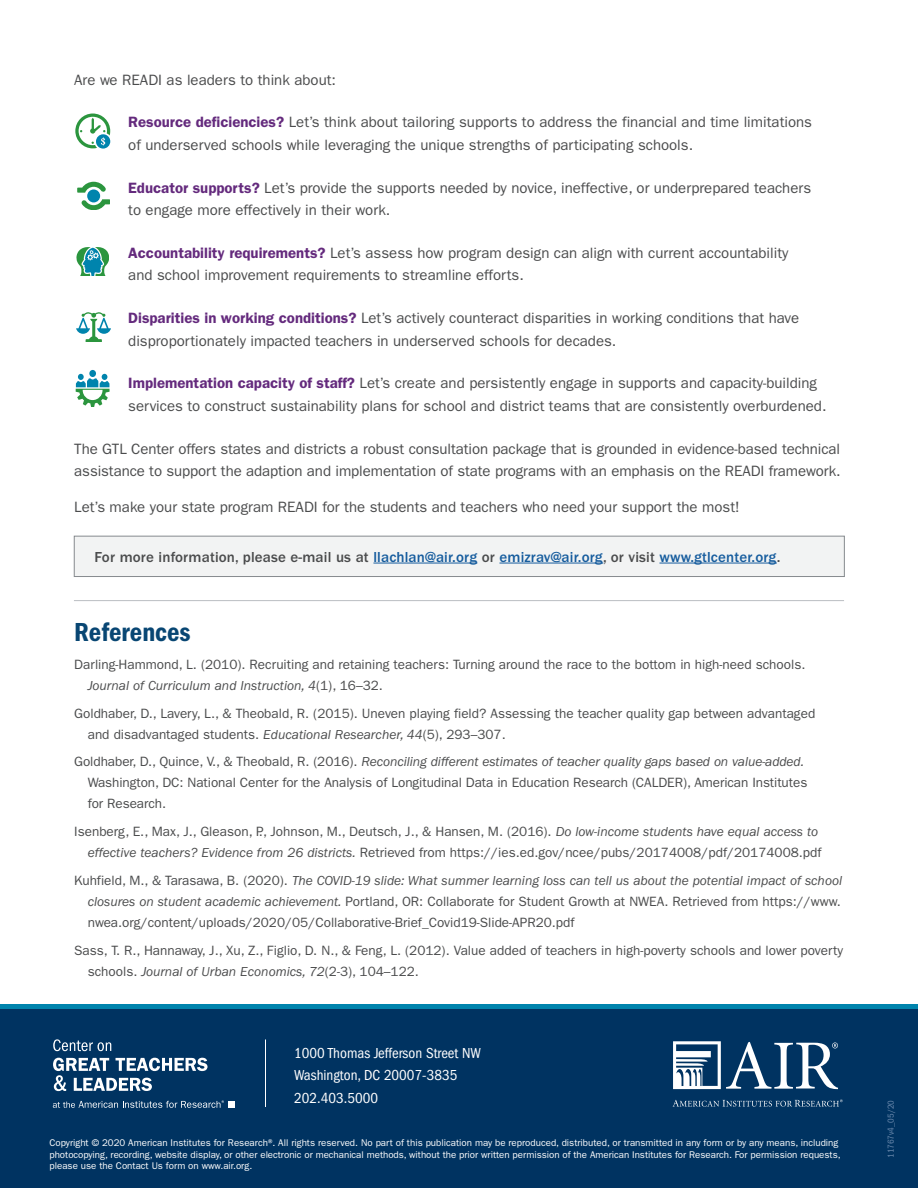
<style>
.page{position:relative;width:918px;height:1188px;background:#fff}
.page>*{position:absolute;margin:0;border:0;box-sizing:border-box;transform-origin:0 0}
.t1{font:27px "ITC Franklin Gothic Std Dm Cd";color:#084673}
.Paragraph{font:15px/22.5px "ITC Franklin Gothic Std";color:#4b4c4d}
.Paragraph-2{font:500 15px "ITC Franklin Gothic Std";letter-spacing:.01em;color:#175d9e}
.Paragraph-3{font:condensed 15px/22.5px "ITC Franklin Gothic Std";color:#fff}
.References{font:13.5px/21px "ITC Franklin Gothic Std";color:#4b4c4d}
.t2{font:9.75px/11.7px "ITC Franklin Gothic Std";color:#fff}
.Paragraph-4{font:condensed 9px "ITC Franklin Gothic Std";color:#6a88ac}
.s1{font-weight:600;color:#642a7d}
.s2{color:#4b4c4d}
.s3{font-style:italic}
</style>
<div class="page">
<svg style="left:0;top:1004px;width:918px;height:6px;background:#0076a0"></svg>
<div style="left:0;top:1010px;width:918px;height:178px;background:#003361"></div>
<hr style="left:265px;top:1040px;width:1px;height:67px;background:#fff">
<svg style="left:53px;top:1039px;width:58px;height:12px"></svg>
<svg style="left:53px;top:1058px;width:155px;height:33px"></svg>
<svg style="left:53px;top:1100px;width:182px;height:8px"></svg>
<svg style="left:673px;top:1041px;width:165px;height:48px"></svg>
<svg style="left:673px;top:1099px;width:170px;height:8px"></svg>
<div style="left:74px;top:536px;width:771px;height:41px;background:#f2f3f3;border:1px solid #868a8e"></div>
<hr style="left:373px;top:563px;width:104px;height:1px;background:#175d9e">
<hr style="left:499px;top:563px;width:104px;height:1px;background:#175d9e">
<hr style="left:659px;top:563px;width:118px;height:1px;background:#175d9e">
<svg style="left:75px;top:114px;width:35px;height:35px"></svg>
<div style="left:87px;top:189px;width:13px;height:13px;background:#0084ad;border-radius:50%"></div>
<svg style="left:77px;top:182px;width:29px;height:11px"></svg>
<svg style="left:81px;top:199px;width:29px;height:11px"></svg>
<svg style="left:76px;top:247px;width:33px;height:29px"></svg>
<svg style="left:76px;top:312px;width:35px;height:30px"></svg>
<div style="left:89px;top:370px;width:7px;height:7px;background:#0084ad;border-radius:50%"></div>
<svg style="left:76px;top:374px;width:34px;height:32px"></svg>
<hr style="left:74px;top:600px;width:770px;height:1px;background:#babdc2">
<p class="Paragraph" style="left:74px;top:68px;width:263px">Are we READI as leaders to think about:</p>
<p class="Paragraph" style="left:128px;top:111px;width:685px"><span class="s1">Resource deficiencies?</span> Let’s think about tailoring supports to address the financial and time limitations of underserved schools while leveraging the unique strengths of participating schools.</p>
<p class="Paragraph" style="left:128px;top:176px;width:685px"><span class="s1">Educator supports?</span> Let’s provide the supports needed by novice, ineffective, or underprepared teachers to engage more effectively in their work.</p>
<p class="Paragraph" style="left:128px;top:242px;width:662px"><span class="s1">Accountability requirements?</span> Let’s assess how program design can align with current accountability and school improvement requirements to streamline efforts.</p>
<p class="Paragraph" style="left:128px;top:307px;width:673px"><span class="s1">Disparities in working conditions?</span> Let’s actively counteract disparities in working conditions that have disproportionately impacted teachers in underserved schools for decades.</p>
<p class="Paragraph" style="left:128px;top:372px;width:700px"><span class="s1">Implementation capacity of staff?</span> Let’s create and persistently engage in supports and capacity-building services to construct sustainability plans for school and district teams that are consistently overburdened.</p>
<p class="Paragraph" style="left:74px;top:437px;width:768px">The GTL Center offers states and districts a robust consultation package that is grounded in evidence-based technical assistance to support the adaption and implementation of state programs with an emphasis on the READI framework.</p>
<p class="Paragraph" style="left:74px;top:496px;width:667px">Let’s make your state program READI for the students and teachers who need your support the most!</p>
<p class="Paragraph-2" style="left:94px;top:548px;width:688px"><span class="s2">For more information, please e-mail us at</span> llachlan@air.org <span class="s2">or</span> emizrav@air.org<span class="s2">, or visit</span> www.gtlcenter.org<span class="s2">.</span></p>
<h2 class="t1" style="left:74px;top:617px;width:118px">References</h2>
<p class="References" style="left:88px;top:654px;width:719px;text-indent:-14px">Darling-Hammond, L. (2010). Recruiting and retaining teachers: Turning around the race to the bottom in high-need schools.<br><span class="s3">Journal of Curriculum and Instruction, 4</span>(1), 16–32.</p>
<p class="References" style="left:88px;top:703px;width:729px;text-indent:-14px">Goldhaber, D., Lavery, L., &amp; Theobald, R. (2015). Uneven playing field? Assessing the teacher quality gap between advantaged and disadvantaged students. <span class="s3">Educational Researcher, 44</span>(5), 293–307.</p>
<p class="References" style="left:88px;top:751px;width:721px;text-indent:-14px">Goldhaber, D., Quince, V., &amp; Theobald, R. (2016). <span class="s3">Reconciling different estimates of teacher quality gaps based on value-added.<br></span>Washington, DC: National Center for the Analysis of Longitudinal Data in Education Research (CALDER), American Institutes for Research.</p>
<p class="References" style="left:74px;top:821px;width:749px;text-align:right">Isenberg, E., Max, J., Gleason, P., Johnson, M., Deutsch, J., &amp; Hansen, M. (2016). <span class="s3">Do low-income students have equal access to effective teachers? Evidence from 26 districts.</span> Retrieved from https://ies.ed.gov/ncee/pubs/20174008/pdf/20174008.pdf</p>
<p class="References" style="left:88px;top:870px;width:756px;text-align:justify;text-indent:-14px">Kuhfield, M., &amp; Tarasawa, B. (2020). <span class="s3">The COVID-19 slide: What summer learning loss can tell us about the potential impact of school closures on student academic achievement.</span> Portland, OR: Collaborate for Student Growth at NWEA. Retrieved from https://www. nwea.org/content/uploads/2020/05/Collaborative-Brief_Covid19-Slide-APR20.pdf</p>
<p class="References" style="left:88px;top:940px;width:757px;text-indent:-14px">Sass, T. R., Hannaway, J., Xu, Z., Figlio, D. N., &amp; Feng, L. (2012). Value added of teachers in high-poverty schools and lower poverty schools. <span class="s3">Journal of Urban Economics, 72</span>(2-3), 104–122.</p>
<p class="Paragraph-3" style="left:294px;top:1042px;width:188px">1000 Thomas Jefferson Street NW<br>Washington, DC 20007-3835<br>202.403.5000</p>
<p class="t2" style="left:50px;top:1137px;width:793px">Copyright © 2020 American Institutes for Research®. All rights reserved. No part of this publication may be reproduced, distributed, or transmitted in any form or by any means, including photocopying, recording, website display, or other electronic or mechanical methods, without the prior written permission of the American Institutes for Research. For permission requests, please use the Contact Us form on www.air.org.</p>
<p class="Paragraph-4" style="left:886px;top:1158px;width:59px;rotate:-90deg">11767v4_05/20</p>
</div>
